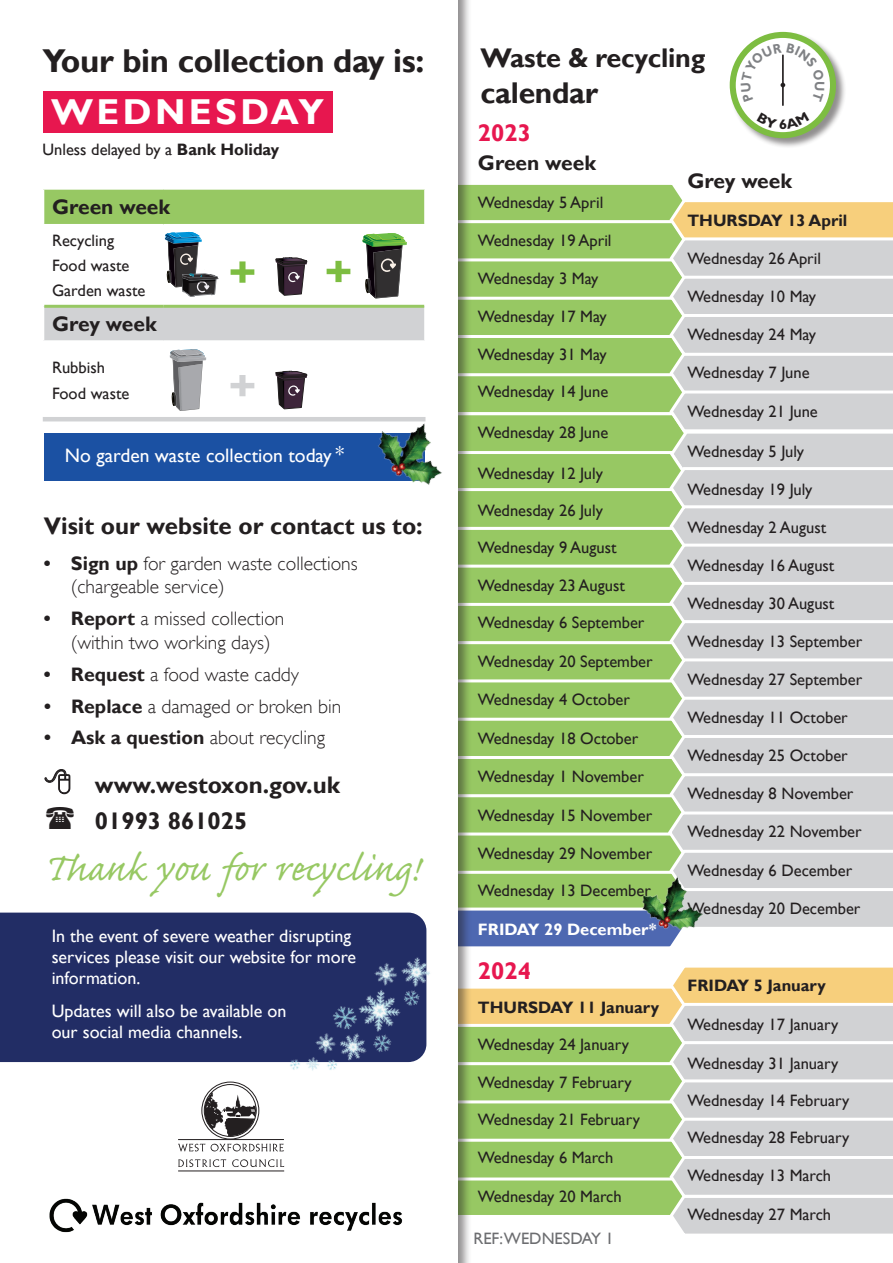
<style>
.page{position:relative;width:893px;height:1263px;background:#fff}
.page>*{position:absolute;margin:0;border:0;box-sizing:border-box;transform-origin:0 0}
.t1{font:48px "Caflisch Script Pro";color:#97c863}
.t2{font:700 36px "Gill Sans";letter-spacing:.095em;color:#fff}
.t3{font:700 33px "Gill Sans";letter-spacing:-.01em;color:#231f20}
.t4{font:700 30px "Gill Sans";letter-spacing:-.01em;color:#231f20}
.t5{font:700 27px "Gill Sans";letter-spacing:-.01em;color:#231f20}
.t6{font:700 24px/36px "Gill Sans";color:#231f20}
.t7{font:700 24px "Gill Sans";color:#e7174f}
.t8{font:700 21px "Gill Sans";color:#231f20}
.t9{font:300 19.5px/23.4px "Gill Sans";color:#231f20}
.t10{font:19.5px "Gill Sans";color:#fff}
.t11{font:18px/21px "Gill Sans";color:#fff}
.t12{font:16.5px/25.2px "Gill Sans";color:#231f20}
.t13{font:700 16.5px "Gill Sans";color:#231f20}
.t14{font:700 16.5px "Gill Sans";color:#fff}
.t15{font:16.5px "Gill Sans";color:#6c6d70}
.s1{font-weight:700}
.s2{font-size:21px}
</style>
<div class="page">
<svg style="left:472px;top:967px;width:421px;height:267px;background:#c9d5aa"></svg>
<div style="left:729px;top:31px;width:117px;height:118px;background:#231f20;opacity:.5"></div>
<svg style="left:733px;top:35px;width:100px;height:100px"></svg>
<div style="left:730px;top:32px;width:106px;height:106px;border:6px solid #7dbd41;border-radius:50%"></div>
<hr style="left:782px;top:55px;width:2px;height:50px;background:#231f20">
<svg style="left:472px;top:184px;width:421px;height:763px;background:#bbd0a5"></svg>
<div style="left:0;top:0;width:472px;height:1263px;background:#231f20;opacity:.5"></div>
<div style="left:0;top:0;width:457px;height:1263px;background:#fff"></div>
<div style="left:43px;top:91px;width:289px;height:42px;background:#e7174f"></div>
<svg style="left:165px;top:232px;width:53px;height:65px"></svg>
<svg style="left:276px;top:371px;width:31px;height:38px"></svg>
<svg style="left:231px;top:375px;width:23px;height:21px"></svg>
<svg style="left:327px;top:261px;width:23px;height:21px"></svg>
<svg style="left:170px;top:349px;width:36px;height:62px"></svg>
<svg style="left:276px;top:257px;width:31px;height:39px"></svg>
<svg style="left:231px;top:261px;width:23px;height:22px"></svg>
<div style="left:44px;top:433px;width:380px;height:47px;background:#1b51a3"></div>
<img style="left:367px;top:408px;width:92px;height:95px">
<div style="left:44px;top:189px;width:381px;height:36px;background:#97c863"></div>
<div style="left:44px;top:306px;width:381px;height:35px;background:#d1d2d4"></div>
<hr style="left:43px;top:188px;width:120px;height:2px;background:#fff">
<hr style="left:163px;top:188px;width:263px;height:2px;background:#fff">
<hr style="left:424px;top:190px;width:2px;height:34px;background:#fff">
<hr style="left:424px;top:306px;width:2px;height:34px;background:#fff">
<hr style="left:424px;top:342px;width:2px;height:76px;background:#fff">
<hr style="left:43px;top:224px;width:120px;height:1px;background:#fff">
<hr style="left:163px;top:224px;width:263px;height:1px;background:#fff">
<hr style="left:43px;top:340px;width:120px;height:2px;background:#fff">
<hr style="left:163px;top:340px;width:263px;height:2px;background:#fff">
<hr style="left:44px;top:305px;width:119px;height:3px;background:#97c863">
<hr style="left:163px;top:305px;width:261px;height:3px;background:#97c863">
<hr style="left:163px;top:418px;width:263px;height:3px;background:#fff">
<hr style="left:43px;top:417px;width:382px;height:4px;background:#d1d2d4">
<svg style="left:362px;top:233px;width:45px;height:65px"></svg>
<hr style="left:178px;top:1139px;width:106px;height:1px;background:#231f20">
<svg style="left:178px;top:1159px;width:48px;height:8px"></svg>
<svg style="left:232px;top:1159px;width:52px;height:8px"></svg>
<svg style="left:178px;top:1144px;width:106px;height:7px"></svg>
<hr style="left:178px;top:1170px;width:106px;height:1px;background:#231f20">
<div style="left:201px;top:1082px;width:58px;height:57px;border:1px solid #231f20;border-radius:50%"></div>
<svg style="left:204px;top:1089px;width:48px;height:47px"></svg>
<div style="left:204px;top:1084px;width:53px;height:53px;border:1px solid #231f20;border-radius:50%"></div>
<div style="left:0;top:912px;width:251px;height:150px;background:#222d65"></div>
<img style="left:251px;top:906px;width:237px;height:224px">
<img style="left:49px;top:1198px;width:354px;height:35px">
<img style="left:634px;top:867px;width:81px;height:80px">
<svg style="left:741px;top:43px;width:83px;height:59px"></svg>
<svg style="left:757px;top:112px;width:52px;height:17px"></svg>
<h3 class="t3" style="left:43px;top:41px;width:384px">Your bin collection day is:</h3>
<h2 class="t2" style="left:51px;top:90px;width:274px">WEDNESDAY</h2>
<p class="t12" style="left:43px;top:137px;width:238px">Unless delayed by a <span class="s1">Bank Holiday</span></p>
<p class="t8" style="left:52px;top:194px;width:120px">Green week</p>
<p class="t12" style="left:52px;top:228px;width:95px">Recycling<br>Food waste<br>Garden waste</p>
<p class="t8" style="left:52px;top:311px;width:106px">Grey week</p>
<p class="t12" style="left:52px;top:355px;width:79px">Rubbish<br>Food waste</p>
<p class="t10" style="left:65px;top:444px;width:281px">No garden waste collection today <span class="s2">*</span></p>
<h3 class="t6" style="left:44px;top:508px;width:380px">Visit our website or contact us to:</h3>
<p class="t9" style="left:71px;top:552px;width:288px;text-indent:-27px"><span class="s1">• Sign up</span> for garden waste collections (chargeable service)</p>
<p class="t9" style="left:71px;top:607px;width:215px;text-indent:-27px"><span class="s1">• Report</span> a missed collection (within two working days)</p>
<p class="t9" style="left:44px;top:662px;width:257px"><span class="s1">• Request</span> a food waste caddy</p>
<p class="t9" style="left:44px;top:694px;width:299px"><span class="s1">• Replace</span> a damaged or broken bin</p>
<p class="t9" style="left:44px;top:726px;width:283px"><span class="s1">• Ask a question</span> about recycling</p>
<h3 class="t6" style="left:95px;top:768px;width:246px">www.westoxon.gov.uk<br>01993 861025</h3>
<h1 class="t1" style="left:44px;top:844px;width:376px">Thank you for recycling!</h1>
<p class="t11" style="left:52px;top:925px;width:306px">In the event of severe weather disrupting services please visit our website for more information.</p>
<p class="t11" style="left:52px;top:1000px;width:236px">Updates will also be available on our social media channels.</p>
<h3 class="t5" style="left:480px;top:42px;width:226px">Waste &amp; recycling</h3>
<h3 class="t4" style="left:480px;top:75px;width:119px">calendar</h3>
<h3 class="t7" style="left:478px;top:118px;width:54px">2023</h3>
<p class="t8" style="left:478px;top:150px;width:120px">Green week</p>
<p class="t12" style="left:478px;top:190px;width:127px">Wednesday 5 April</p>
<p class="t12" style="left:478px;top:228px;width:135px">Wednesday 19 April</p>
<p class="t12" style="left:478px;top:266px;width:122px">Wednesday 3 May</p>
<p class="t12" style="left:478px;top:304px;width:130px">Wednesday 17 May</p>
<p class="t12" style="left:478px;top:342px;width:130px">Wednesday 31 May</p>
<p class="t12" style="left:478px;top:379px;width:132px">Wednesday 14 June</p>
<p class="t12" style="left:478px;top:420px;width:132px">Wednesday 28 June</p>
<p class="t12" style="left:478px;top:461px;width:126px">Wednesday 12 July</p>
<p class="t12" style="left:478px;top:498px;width:126px">Wednesday 26 July</p>
<p class="t12" style="left:478px;top:536px;width:140px">Wednesday 9 August</p>
<p class="t12" style="left:478px;top:573px;width:148px">Wednesday 23 August</p>
<p class="t12" style="left:478px;top:610px;width:168px">Wednesday 6 September</p>
<p class="t12" style="left:478px;top:649px;width:176px">Wednesday 20 September</p>
<p class="t12" style="left:478px;top:687px;width:154px">Wednesday 4 October</p>
<p class="t12" style="left:478px;top:726px;width:162px">Wednesday 18 October</p>
<p class="t12" style="left:478px;top:764px;width:167px">Wednesday 1 November</p>
<p class="t12" style="left:478px;top:803px;width:176px">Wednesday 15 November</p>
<p class="t12" style="left:478px;top:841px;width:176px">Wednesday 29 November</p>
<p class="t12" style="left:478px;top:878px;width:175px">Wednesday 13 December</p>
<p class="t14" style="left:478px;top:919px;width:180px">FRIDAY 29 December*</p>
<h3 class="t7" style="left:478px;top:957px;width:54px">2024</h3>
<p class="t13" style="left:478px;top:997px;width:183px">THURSDAY 11 January</p>
<p class="t12" style="left:478px;top:1032px;width:153px">Wednesday 24 January</p>
<p class="t12" style="left:478px;top:1070px;width:155px">Wednesday 7 February</p>
<p class="t12" style="left:478px;top:1107px;width:163px">Wednesday 21 February</p>
<p class="t12" style="left:478px;top:1145px;width:137px">Wednesday 6 March</p>
<p class="t12" style="left:478px;top:1184px;width:145px">Wednesday 20 March</p>
<p class="t15" style="left:473px;top:1228px;width:142px">REF:WEDNESDAY 1</p>
<p class="t8" style="left:687px;top:168px;width:106px">Grey week</p>
<p class="t13" style="left:687px;top:211px;width:161px">THURSDAY 13 April</p>
<p class="t12" style="left:687px;top:246px;width:135px">Wednesday 26 April</p>
<p class="t12" style="left:687px;top:284px;width:130px">Wednesday 10 May</p>
<p class="t12" style="left:687px;top:322px;width:130px">Wednesday 24 May</p>
<p class="t12" style="left:687px;top:360px;width:124px">Wednesday 7 June</p>
<p class="t12" style="left:687px;top:399px;width:132px">Wednesday 21 June</p>
<p class="t12" style="left:687px;top:439px;width:118px">Wednesday 5 July</p>
<p class="t12" style="left:687px;top:477px;width:126px">Wednesday 19 July</p>
<p class="t12" style="left:687px;top:515px;width:140px">Wednesday 2 August</p>
<p class="t12" style="left:687px;top:553px;width:148px">Wednesday 16 August</p>
<p class="t12" style="left:687px;top:591px;width:148px">Wednesday 30 August</p>
<p class="t12" style="left:687px;top:629px;width:176px">Wednesday 13 September</p>
<p class="t12" style="left:687px;top:667px;width:176px">Wednesday 27 September</p>
<p class="t12" style="left:687px;top:705px;width:162px">Wednesday 11 October</p>
<p class="t12" style="left:687px;top:743px;width:162px">Wednesday 25 October</p>
<p class="t12" style="left:687px;top:782px;width:167px">Wednesday 8 November</p>
<p class="t12" style="left:687px;top:820px;width:176px">Wednesday 22 November</p>
<p class="t12" style="left:687px;top:858px;width:166px">Wednesday 6 December</p>
<p class="t12" style="left:687px;top:896px;width:175px">Wednesday 20 December</p>
<p class="t13" style="left:687px;top:975px;width:140px">FRIDAY 5 January</p>
<p class="t12" style="left:687px;top:1012px;width:153px">Wednesday 17 January</p>
<p class="t12" style="left:687px;top:1051px;width:153px">Wednesday 31 January</p>
<p class="t12" style="left:687px;top:1088px;width:163px">Wednesday 14 February</p>
<p class="t12" style="left:687px;top:1125px;width:163px">Wednesday 28 February</p>
<p class="t12" style="left:687px;top:1163px;width:145px">Wednesday 13 March</p>
<p class="t12" style="left:687px;top:1202px;width:145px">Wednesday 27 March</p>
</div>
